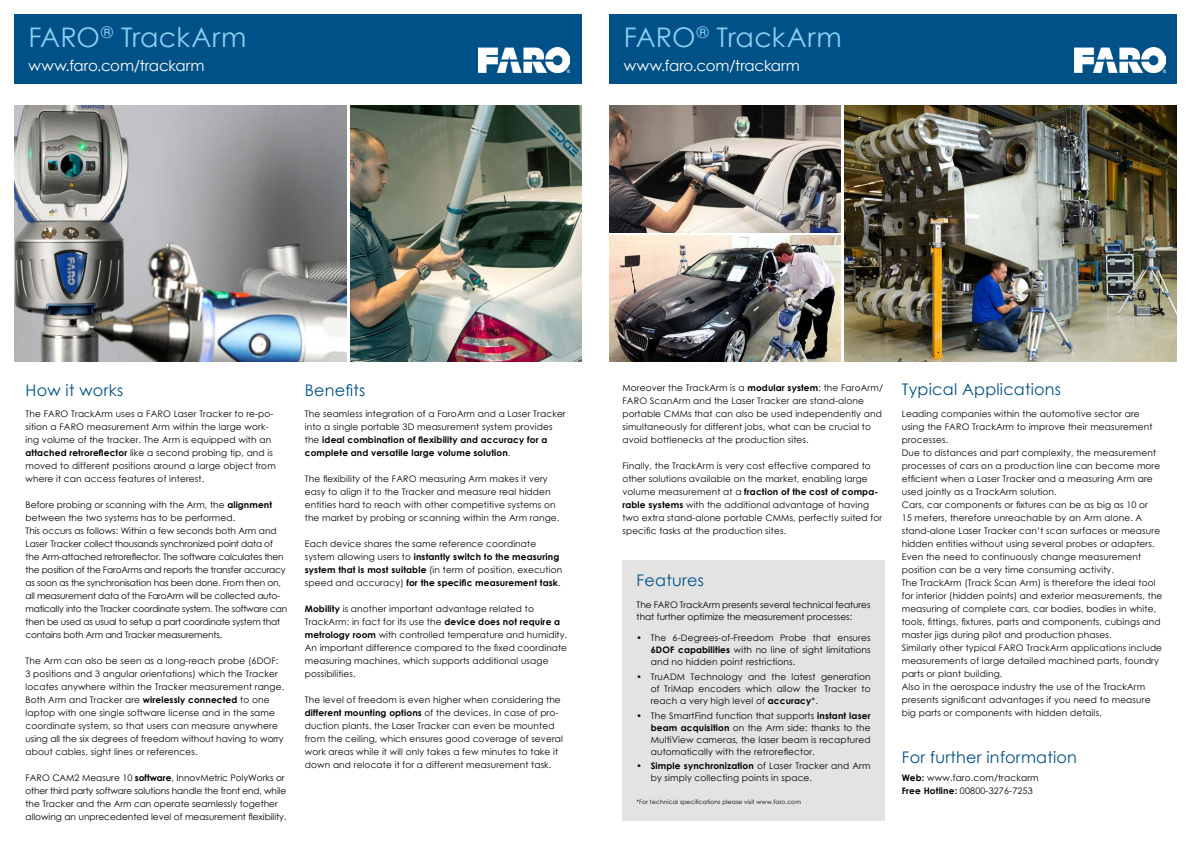
<style>
.page{position:relative;width:1191px;height:842px;background:#fff}
.page>*{position:absolute;margin:0;border:0;box-sizing:border-box;transform-origin:0 0}
.t1{font:27px "Century Gothic";letter-spacing:.005em;color:#89cff4}
.t2{font:16px "Century Gothic";letter-spacing:.015em;color:#005187}
.t3{font:15px "Century Gothic";letter-spacing:-.01em;color:#fff}
.t4{font:9px/13px "Century Gothic";letter-spacing:.015em;color:#000}
.t5{font:9px/13px "Century Gothic";letter-spacing:-.02em;color:#000}
.t6{font:9px/12px "Century Gothic";letter-spacing:-.005em;color:#000}
.t7{font:6px "Century Gothic";letter-spacing:.015em;color:#000}
.s1{font-weight:700}
</style>
<div class="page">
<img style="left:14px;top:106px;width:333px;height:255px">
<img style="left:350px;top:106px;width:231px;height:255px">
<div style="left:14px;top:14px;width:567px;height:69px;background:#005187"></div>
<img style="left:478px;top:48px;width:92px;height:24px">
<img style="left:844px;top:106px;width:332px;height:255px">
<img style="left:609px;top:235px;width:232px;height:126px">
<img style="left:609px;top:106px;width:232px;height:126px">
<div style="left:609px;top:14px;width:567px;height:69px;background:#005187"></div>
<img style="left:1074px;top:48px;width:91px;height:24px">
<div style="left:622px;top:560px;width:262px;height:260px;background:#e3e3e3"></div>
<h1 class="t1" style="left:28px;top:19px;width:219px">FARO<sup>®</sup> TrackArm</h1>
<h3 class="t3" style="left:28px;top:55px;width:178px">www.faro.com/trackarm</h3>
<h1 class="t1" style="left:624px;top:19px;width:219px">FARO<sup>®</sup> TrackArm</h1>
<h3 class="t3" style="left:624px;top:55px;width:178px">www.faro.com/trackarm</h3>
<h2 class="t2" style="left:26px;top:379px;width:99px">How it works</h2>
<p class="t4" style="left:26px;top:407px;width:252px">The FARO TrackArm uses a FARO Laser Tracker to re-po&shy;sition a FARO measurement Arm within the large work&shy;ing volume of the tracker. The Arm is equipped with an <span class="s1">attached retroreflector</span> like a second probing tip, and is moved to different positions around a large object from where it can access features of interest.</p>
<p class="t5" style="left:26px;top:498px;width:263px">Before probing or scanning with the Arm, the <span class="s1">alignment </span>between the two systems has to be performed.<br>This occurs as follows: Within a few seconds both Arm and Laser Tracker collect thousands synchronized point data of the Arm-attached retroreflector. The software calculates then the position of the FaroArms and reports the transfer accuracy as soon as the synchronisation has been done. From then on, all measurement data of the FaroArm will be collected auto&shy;matically into the Tracker coordinate system. The software can then be used as usual to setup a part coordinate system that contains both Arm and Tracker measurements.</p>
<p class="t4" style="left:26px;top:654px;width:260px">The Arm can also be seen as a long-reach probe (6DOF:<br>3 positions and 3 angular orientations) which the Tracker locates anywhere within the Tracker measurement range.<br>Both Arm and Tracker are <span class="s1">wirelessly connected</span> to one laptop with one single software license and in the same coordinate system, so that users can measure anywhere using all the six degrees of freedom without having to worry about cables, sight lines or references.</p>
<p class="t4" style="left:26px;top:771px;width:263px">FARO CAM2 Measure 10 <span class="s1">software</span>, InnovMetric PolyWorks or other third party software solutions handle the front end, while the Tracker and the Arm can operate seamlessly together allowing an unprecedented level of measurement flexibility.</p>
<h2 class="t2" style="left:305px;top:379px;width:62px">Benefits</h2>
<p class="t4" style="left:305px;top:407px;width:262px">The seamless integration of a FaroArm and a Laser Tracker into a single portable 3D measurement system provides the <span class="s1">ideal combination of flexibility and accuracy for a complete and versatile large volume solution</span>.</p>
<p class="t4" style="left:305px;top:472px;width:256px">The flexibility of the FARO measuring Arm makes it very easy to align it to the Tracker and measure real hidden entities hard to reach with other competitive systems on the market by probing or scanning within the Arm range.</p>
<p class="t4" style="left:305px;top:537px;width:259px">Each device shares the same reference coordinate system allowing users to <span class="s1">instantly switch to the measuring system that is most suitable</span> (in term of position, execution speed and accuracy) <span class="s1">for the specific measurement task</span>.</p>
<p class="t4" style="left:305px;top:602px;width:264px"><span class="s1">Mobility</span> is another important advantage related to TrackArm: in fact for its use the <span class="s1">device does not require a metrology room</span> with controlled temperature and humidity.<br>An important difference compared to the fixed coordinate measuring machines, which supports additional usage possibilities.</p>
<p class="t4" style="left:305px;top:693px;width:260px">The level of freedom is even higher when considering the <span class="s1">different mounting options</span> of the devices. In case of pro&shy;duction plants, the Laser Tracker can even be mounted from the ceiling, which ensures good coverage of several work areas while it will only takes a few minutes to take it down and relocate it for a different measurement task.</p>
<p class="t4" style="left:622px;top:381px;width:262px">Moreover the TrackArm is a <span class="s1">modular system</span>: the FaroArm/ FARO ScanArm and the Laser Tracker are stand-alone portable CMMs that can also be used independently and simultaneously for different jobs, what can be crucial to avoid bottlenecks at the production sites.</p>
<p class="t4" style="left:622px;top:459px;width:261px">Finally, the TrackArm is very cost effective compared to other solutions available on the market, enabling large volume measurement at a <span class="s1">fraction of the cost of compa&shy;rable systems</span> with the additional advantage of having two extra stand-alone portable CMMs, perfectly suited for specific tasks at the production sites.</p>
<h2 class="t2" style="left:636px;top:569px;width:69px">Features</h2>
<p class="t6" style="left:636px;top:599px;width:235px">The FARO TrackArm presents several technical features that further optimize the measurement processes:</p>
<p class="t4" style="left:651px;top:631px;width:221px;line-height:12px;text-align:justify;text-indent:-14px">• The 6-Degrees-of-Freedom Probe that ensures <span class="s1">6DOF capabilities</span> with no line of sight limitations and no hidden point restrictions.</p>
<p class="t4" style="left:651px;top:670px;width:221px;line-height:12px;text-align:justify;text-indent:-14px">• TruADM Technology and the latest generation of TriMap encoders which allow the Tracker to reach a very high level of <span class="s1">accuracy</span>*.</p>
<p class="t4" style="left:651px;top:709px;width:221px;line-height:12px;text-align:justify;text-indent:-14px">• The SmartFind function that supports <span class="s1">instant laser beam acquisition</span> on the Arm side: thanks to the MultiView cameras, the laser beam is recaptured automatically with the retroreflector.</p>
<p class="t4" style="left:651px;top:760px;width:221px;line-height:12px;text-indent:-14px"><span class="s1">• Simple synchronization</span> of Laser Tracker and Arm by simply collecting points in space.</p>
<p class="t7" style="left:636px;top:797px;width:166px">*For technical specifications please visit www.faro.com</p>
<h2 class="t2" style="left:901px;top:378px;width:161px">Typical Applications</h2>
<p class="t4" style="left:901px;top:407px;width:262px">Leading companies within the automotive sector are using the FARO TrackArm to improve their measurement processes.<br>Due to distances and part complexity, the measurement processes of cars on a production line can become more efficient when a Laser Tracker and a measuring Arm are used jointly as a TrackArm solution.<br>Cars, car components or fixtures can be as big as 10 or<br>15 meters, therefore unreachable by an Arm alone. A stand-alone Laser Tracker can’t scan surfaces or measure hidden entities without using several probes or adapters.<br>Even the need to continuously change measurement position can be a very time consuming activity.<br>The TrackArm (Track Scan Arm) is therefore the ideal tool for interior (hidden points) and exterior measurements, the measuring of complete cars, car bodies, bodies in white, tools, fittings, fixtures, parts and components, cubings and master jigs during pilot and production phases.<br>Similarly other typical FARO TrackArm applications include measurements of large detailed machined parts, foundry parts or plant building.<br>Also in the aerospace industry the use of the TrackArm presents significant advantages if you need to measure big parts or components with hidden details.</p>
<h2 class="t2" style="left:901px;top:746px;width:177px">For further information</h2>
<p class="t4" style="left:901px;top:772px;width:138px;line-height:12.4px"><span class="s1">Web:</span> www.faro.com/trackarm<br><span class="s1">Free Hotline:</span> 00800-3276-7253</p>
</div>
